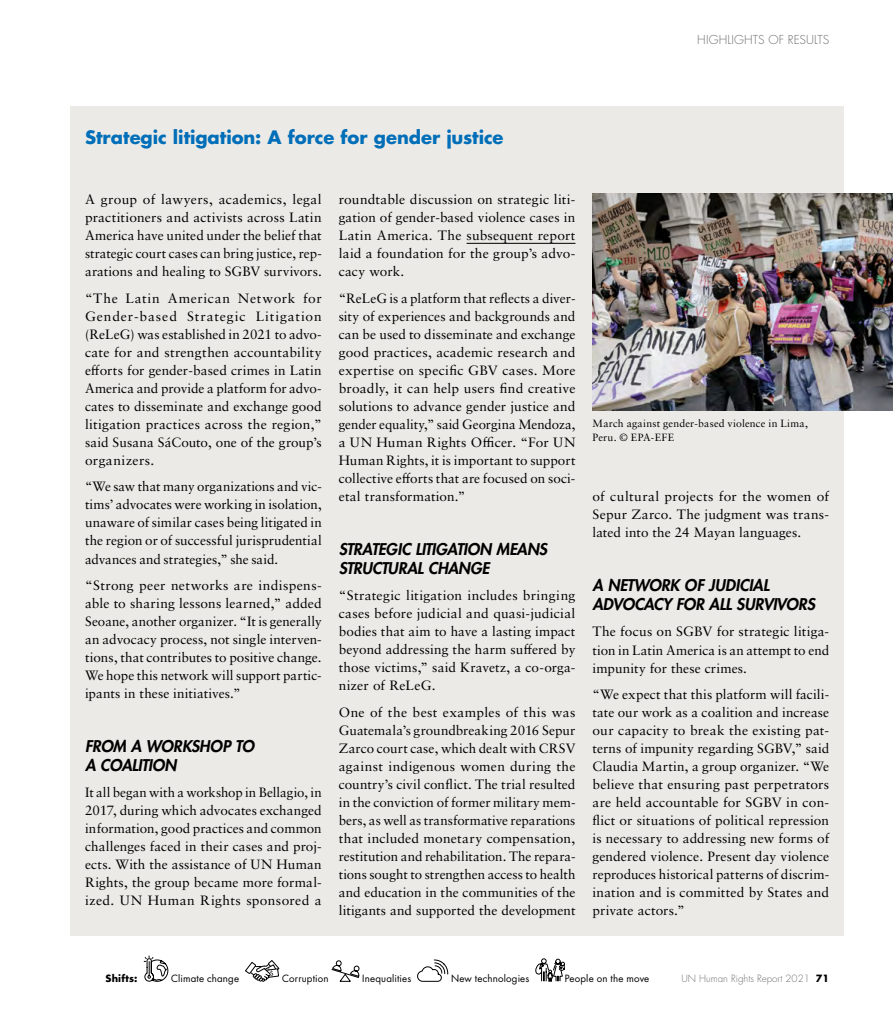
<style>
.page{position:relative;width:893px;height:1021px;background:#fff}
.page>*{position:absolute;margin:0;border:0;box-sizing:border-box;transform-origin:0 0}
.story_title{font:700 18px "Futura Std";color:#006eb8}
.paragraph_title{font:italic 800 15.75px/18.8px "Futura Std";letter-spacing:-.015em;color:#000}
.body{font:13.5px/18px "Sabon LT Pro";letter-spacing:.01em;color:#000;text-align:justify}
.t1{font:300 12px "Futura Std";letter-spacing:.01em;color:#706f6f}
.image_credit{font:10.5px/13.5px "Sabon LT Pro";letter-spacing:.02em;color:#000}
.legend_text{font:9.75px "Futura Std";letter-spacing:.015em;color:#000}
.t2{font:300 9.75px "Futura Std";color:#706f6f}
.legend_text-2{font:700 9.75px "Futura Std";letter-spacing:.02em;color:#000}
.s1{font-weight:700;color:#000}
</style>
<div class="page">
<svg style="left:144px;top:955px;width:24px;height:26px"></svg>
<svg style="left:245px;top:960px;width:35px;height:21px"></svg>
<svg style="left:331px;top:960px;width:28px;height:22px"></svg>
<svg style="left:417px;top:959px;width:31px;height:22px"></svg>
<svg style="left:535px;top:958px;width:30px;height:23px"></svg>
<div style="left:70px;top:106px;width:774px;height:829px;background:#eceae6"></div>
<hr style="left:467px;top:243px;width:108px;height:1px;background:#000">
<img style="left:592px;top:194px;width:301px;height:216px">
<p class="t1" style="left:697px;top:32px;width:133px">HIGHLIGHTS OF RESULTS</p>
<p class="story_title" style="left:85px;top:126px;width:420px">Strategic litigation: A force for gender justice</p>
<p class="body" style="left:85px;top:190px;width:238px">A group of lawyers, academics, legal practitioners and activists across Latin America have united under the belief that strategic court cases can bring justice, rep&shy;arations and healing to SGBV survivors.</p>
<p class="body" style="left:85px;top:289px;width:238px">“The Latin American Network for Gender-based Strategic Litigation (ReLeG) was established in 2021 to advo&shy;cate for and strengthen accountability efforts for gender-based crimes in Latin America and provide a platform for advo&shy;cates to disseminate and exchange good litigation practices across the region,” said Susana SáCouto, one of the group’s organizers.</p>
<p class="body" style="left:85px;top:477px;width:238px">“We saw that many organizations and vic&shy;tims’ advocates were working in isolation, unaware of similar cases being litigated in the region or of successful jurisprudential advances and strategies,” she said.</p>
<p class="body" style="left:85px;top:576px;width:238px">“Strong peer networks are indispens&shy;able to sharing lessons learned,” added Seoane, another organizer. “It is generally an advocacy process, not single interven&shy;tions, that contributes to positive change.<br>We hope this network will support partic&shy;ipants in these initiatives.”</p>
<p class="paragraph_title" style="left:85px;top:737px;width:171px">FROM A WORKSHOP TO<br>A COALITION</p>
<p class="body" style="left:85px;top:783px;width:238px">It all began with a workshop in Bellagio, in 2017, during which advocates exchanged information, good practices and common challenges faced in their cases and proj&shy;ects. With the assistance of UN Human Rights, the group became more formal&shy;ized. UN Human Rights sponsored a</p>
<p class="body" style="left:339px;top:190px;width:238px">roundtable discussion on strategic liti&shy;gation of gender-based violence cases in Latin America. The subsequent report laid a foundation for the group’s advo&shy;cacy work.</p>
<p class="body" style="left:339px;top:289px;width:238px">“ReLeG is a platform that reflects a diver&shy;sity of experiences and backgrounds and can be used to disseminate and exchange good practices, academic research and expertise on specific GBV cases. More broadly, it can help users find creative solutions to advance gender justice and gender equality,” said Georgina Mendoza, a UN Human Rights Officer. “For UN Human Rights, it is important to support collective efforts that are focused on soci&shy;etal transformation.”</p>
<p class="paragraph_title" style="left:339px;top:540px;width:210px">STRATEGIC LITIGATION MEANS<br>STRUCTURAL CHANGE</p>
<p class="body" style="left:339px;top:586px;width:238px">“Strategic litigation includes bringing cases before judicial and quasi-judicial bodies that aim to have a lasting impact beyond addressing the harm suffered by those victims,” said Kravetz, a co-orga&shy;nizer of ReLeG.</p>
<p class="body" style="left:339px;top:702px;width:238px">One of the best examples of this was Guatemala’s groundbreaking 2016 Sepur Zarco court case, which dealt with CRSV against indigenous women during the country’s civil conflict. The trial resulted in the conviction of former military mem&shy;bers, as well as transformative reparations that included monetary compensation, restitution and rehabilitation. The repara&shy;tions sought to strengthen access to health and education in the communities of the litigants and supported the development</p>
<p class="image_credit" style="left:592px;top:416px;width:217px">March against gender-based violence in Lima,<br>Peru. © EPA-EFE</p>
<p class="body" style="left:592px;top:487px;width:238px">of cultural projects for the women of Sepur Zarco. The judgment was trans&shy;lated into the 24 Mayan languages.</p>
<p class="paragraph_title" style="left:592px;top:576px;width:224px">A NETWORK OF JUDICIAL<br>ADVOCACY FOR ALL SURVIVORS</p>
<p class="body" style="left:592px;top:622px;width:238px">The focus on SGBV for strategic litiga&shy;tion in Latin America is an attempt to end impunity for these crimes.</p>
<p class="body" style="left:592px;top:685px;width:238px">“We expect that this platform will facili&shy;tate our work as a coalition and increase our capacity to break the existing pat&shy;terns of impunity regarding SGBV,” said Claudia Martin, a group organizer. “We believe that ensuring past perpetrators are held accountable for SGBV in con&shy;flict or situations of political repression is necessary to addressing new forms of gendered violence. Present day violence reproduces historical patterns of discrim&shy;ination and is committed by States and private actors.”</p>
<p class="legend_text-2" style="left:106px;top:971px;width:33px">Shifts:</p>
<p class="legend_text" style="left:171px;top:971px;width:70px">Climate change</p>
<p class="legend_text" style="left:282px;top:971px;width:48px">Corruption</p>
<p class="legend_text" style="left:362px;top:971px;width:50px">Inequalities</p>
<p class="legend_text" style="left:451px;top:971px;width:80px">New technologies</p>
<p class="legend_text" style="left:565px;top:971px;width:86px">People on the move</p>
<p class="t2" style="left:681px;top:973px;width:149px">UN Human Rights Report 2021 <span class="s1">71</span></p>
</div>
